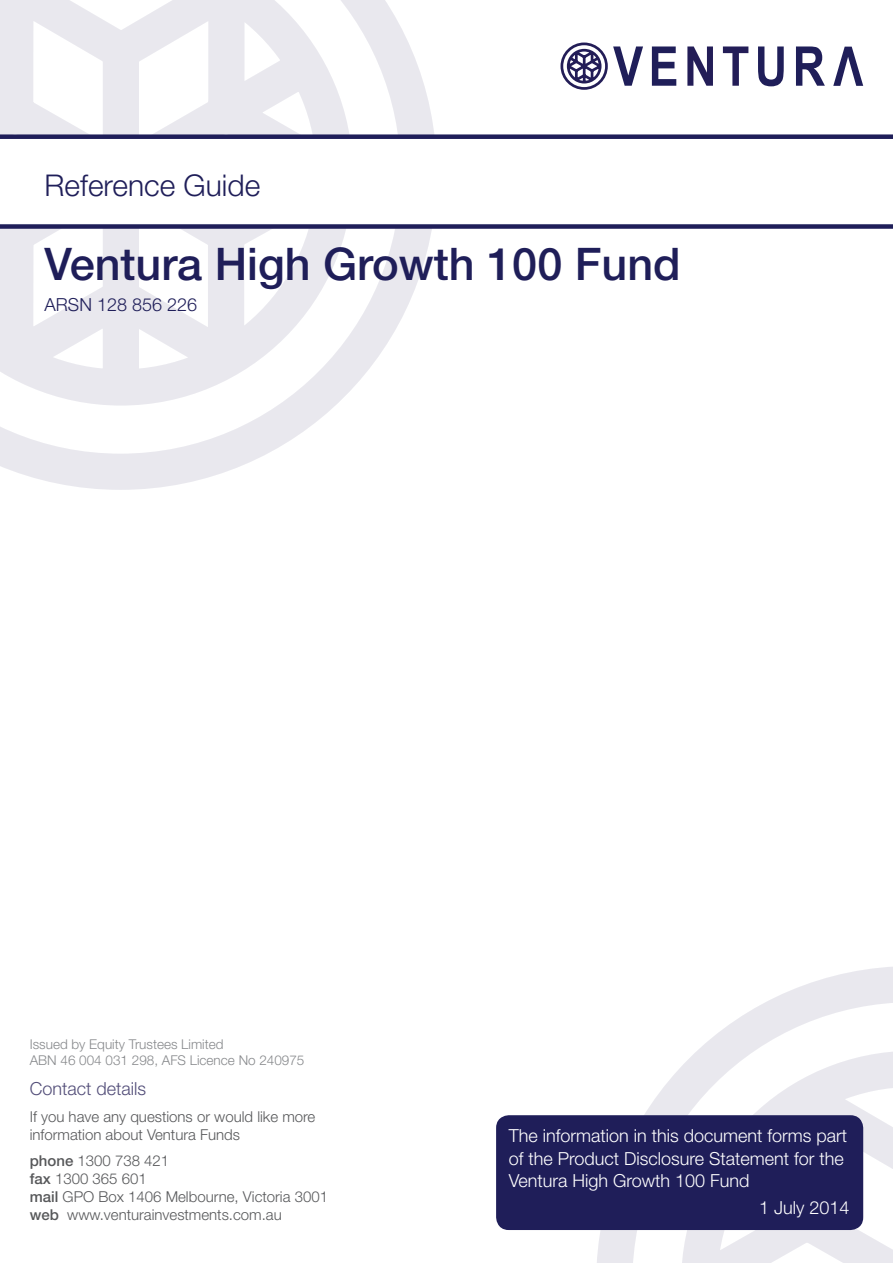
<style>
.page{position:relative;width:893px;height:1263px;background:#fff}
.page>*{position:absolute;margin:0;border:0;box-sizing:border-box;transform-origin:0 0}
.t1{font:500 45px "Helvetica Neue";color:#1f1e59}
.t2{font:300 30px "Helvetica Neue";color:#1f1e59}
.t3{font:300 18px/22.5px "Helvetica Neue";color:#fff}
.sub_sub{font:300 18px "Helvetica Neue";color:#534e79}
.t4{font:300 18px "Helvetica Neue";color:#1f1e59}
.t5{font:300 15px/18px "Helvetica Neue";color:#57585a}
.sub_sub-2{font:300 13.5px/16.2px "Helvetica Neue";color:#87898c}
.s1{font-weight:500}
</style>
<div class="page">
<svg style="left:0;top:0;width:434px;height:490px"></svg>
<svg style="left:0;top:139px;width:434px;height:85px"></svg>
<svg style="left:562px;top:44px;width:44px;height:44px"></svg>
<div style="left:560px;top:43px;width:48px;height:47px;border:3px solid #231d57;border-radius:50%"></div>
<svg style="left:565px;top:47px;width:39px;height:38px"></svg>
<svg style="left:613px;top:46px;width:30px;height:40px"></svg>
<svg style="left:652px;top:46px;width:24px;height:40px"></svg>
<svg style="left:687px;top:46px;width:26px;height:40px"></svg>
<svg style="left:723px;top:46px;width:25px;height:40px"></svg>
<svg style="left:758px;top:46px;width:26px;height:40px"></svg>
<svg style="left:796px;top:46px;width:29px;height:40px"></svg>
<svg style="left:833px;top:47px;width:30px;height:39px"></svg>
<div style="left:0;top:134px;width:893px;height:5px;background:#1f1e59"></div>
<div style="left:0;top:224px;width:893px;height:5px;background:#1f1e59"></div>
<svg style="left:597px;top:967px;width:296px;height:296px"></svg>
<div style="left:496px;top:1115px;width:367px;height:115px;background:#1f1e59;border-radius:13px"></div>
<p class="t2" style="left:45px;top:167px;width:217px">Reference Guide</p>
<p class="t1" style="left:45px;top:237px;width:638px">Ventura High Growth 100 Fund</p>
<p class="t4" style="left:45px;top:294px;width:154px">ARSN 128 856 226</p>
<p class="sub_sub-2" style="left:30px;top:1036px;width:276px">Issued by Equity Trustees Limited<br>ABN 46 004 031 298, AFS Licence No 240975</p>
<p class="sub_sub" style="left:30px;top:1078px;width:118px">Contact details</p>
<p class="t5" style="left:30px;top:1107px;width:287px">If you have any questions or would like more information about Ventura Funds</p>
<p class="t5" style="left:30px;top:1152px;width:141px"><span class="s1">phone</span> 1300 738 421</p>
<p class="t5" style="left:30px;top:1170px;width:119px"><span class="s1">fax</span> 1300 365 601</p>
<p class="t5" style="left:30px;top:1188px;width:300px"><span class="s1">mail</span> GPO Box 1406 Melbourne, Victoria 3001</p>
<p class="t5" style="left:30px;top:1206px;width:253px"><span class="s1">web</span> www.venturainvestments.com.au</p>
<p class="t3" style="left:509px;top:1124px;width:340px">The information in this document forms part of the Product Disclosure Statement for the<br>Ventura High Growth 100 Fund</p>
<p class="t3" style="left:759px;top:1196px;width:92px">1 July 2014</p>
</div>
